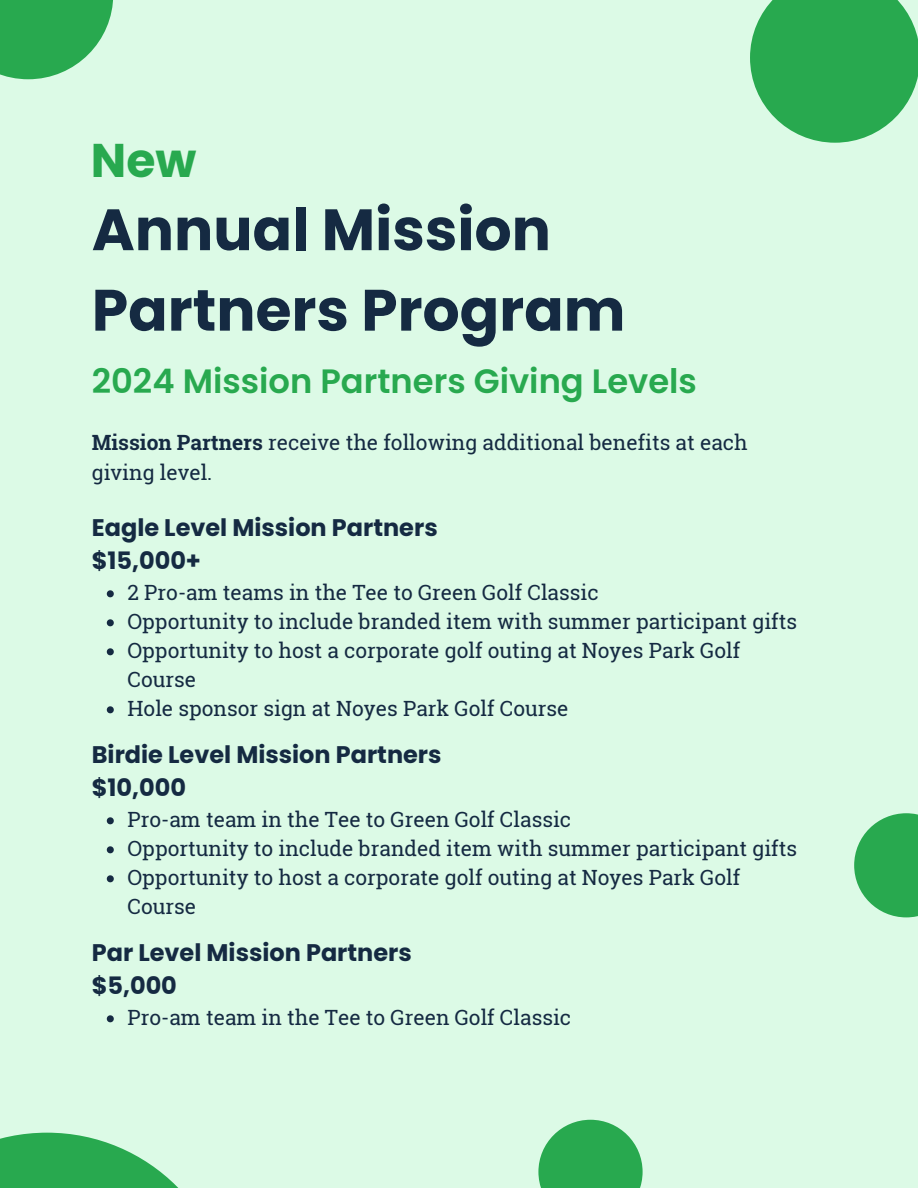
<style>
.page{position:relative;width:918px;height:1188px;background:#dcfae6}
.page>*{position:absolute;margin:0;border:0;box-sizing:border-box;transform-origin:0 0}
.t1{font:700 58.2px/80.4px "Poppins";color:#152a42}
.t2{font:700 47.25px "Poppins";color:#28a94f}
.t3{font:600 33.75px "Poppins";color:#28a94f}
.t4{font:700 24px/33px "Poppins";color:#152a42}
.t5{font:21px/29px "Roboto Slab";color:#152a42}
.s1{font-weight:700}
</style>
<div class="page">
<svg style="left:750px;top:0;width:168px;height:143px"></svg>
<svg style="left:854px;top:813px;width:64px;height:104px;fill:#28a94f"></svg>
<svg style="left:0;top:1133px;width:179px;height:55px;fill:#28a94f"></svg>
<svg style="left:538px;top:1120px;width:105px;height:68px;fill:#28a94f"></svg>
<svg style="left:0;top:0;width:113px;height:79px;fill:#28a94f"></svg>
<svg style="left:107px;top:590px;width:7px;height:7px"></svg>
<svg style="left:107px;top:619px;width:7px;height:7px"></svg>
<svg style="left:107px;top:648px;width:7px;height:7px"></svg>
<svg style="left:107px;top:706px;width:7px;height:7px"></svg>
<svg style="left:107px;top:817px;width:7px;height:7px"></svg>
<svg style="left:107px;top:846px;width:7px;height:7px"></svg>
<svg style="left:107px;top:875px;width:7px;height:7px"></svg>
<svg style="left:107px;top:1015px;width:7px;height:7px"></svg>
<p class="t2" style="left:91px;top:127px;width:107px">New</p>
<h2 class="t1" style="left:92px;top:190px;width:535px">Annual Mission<br>Partners Program</h2>
<h1 class="t3" style="left:92px;top:357px;width:607px">2024 Mission Partners Giving Levels</h1>
<h4 class="t5" style="left:92px;top:428px;width:657px"><span class="s1">Mission Partners</span> receive the following additional benefits at each giving level.</h4>
<h3 class="t4" style="left:92px;top:511px;width:347px">Eagle Level Mission Partners $15,000+</h3>
<p class="t5" style="left:127px;top:578px;width:473px">2 Pro-am teams in the Tee to Green Golf Classic</p>
<h4 class="t5" style="left:127px;top:607px;width:671px">Opportunity to include branded item with summer participant gifts</h4>
<p class="t5" style="left:127px;top:636px;width:614px">Opportunity to host a corporate golf outing at Noyes Park Golf<br>Course</p>
<p class="t5" style="left:127px;top:694px;width:443px">Hole sponsor sign at Noyes Park Golf Course</p>
<p class="t4" style="left:92px;top:738px;width:351px">Birdie Level Mission Partners $10,000</p>
<p class="t5" style="left:127px;top:805px;width:445px">Pro-am team in the Tee to Green Golf Classic</p>
<h4 class="t5" style="left:127px;top:834px;width:671px">Opportunity to include branded item with summer participant gifts</h4>
<p class="t5" style="left:127px;top:863px;width:614px">Opportunity to host a corporate golf outing at Noyes Park Golf<br>Course</p>
<p class="t4" style="left:92px;top:936px;width:322px">Par Level Mission Partners $5,000</p>
<p class="t5" style="left:127px;top:1003px;width:445px">Pro-am team in the Tee to Green Golf Classic</p>
</div>
